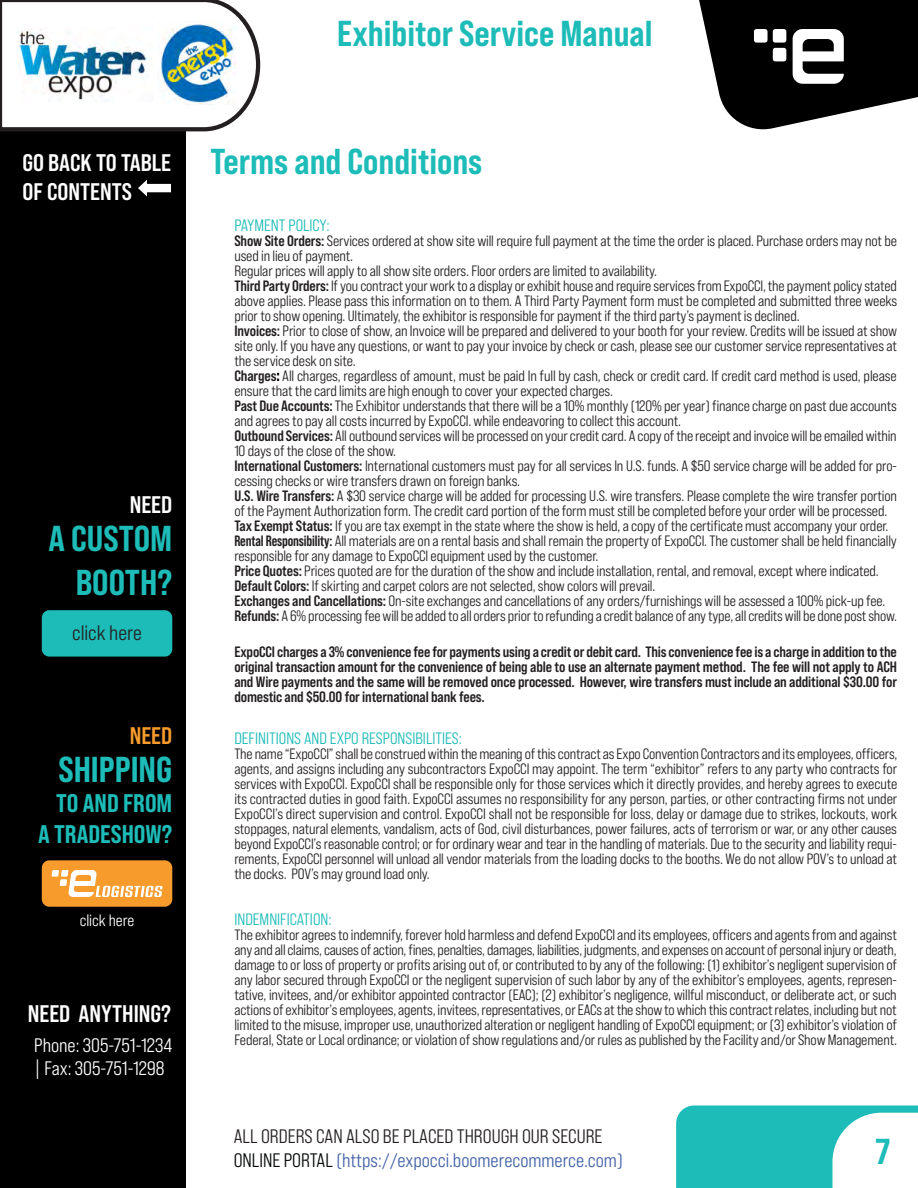
<style>
.page{position:relative;width:918px;height:1188px;background:#fff}
.page>*{position:absolute;margin:0;border:0;box-sizing:border-box;transform-origin:0 0}
.titulos{font:36px/43.2px "Bebas Neue Pro Semi Exp X Bold";color:#1dbcb8;text-align:right}
.t1{font:25.5px/30.6px "Bebas Neue Pro Semi Exp X Bold";color:#1dbcb8;text-align:right}
.t2{font:700 24px/28.8px "Bebas Neue Pro Semi Exp";color:#fff}
.t3{font:700 24px "Bebas Neue Pro Semi Exp";color:#f89b2d}
.t4{font:21px "Bebas Neue Pro Semi Exp Middle";color:#231f20}
.t5{font:19.5px/23.4px "Bebas Neue Pro Semi Exp Middle";color:#231f20}
.t6{font:19.5px/23.4px "Bebas Neue Pro Semi Exp Middle";color:#fff}
.informativopequeño{font:16.5px "Bebas Neue Pro Semi Exp Middle";color:#1dbcb8}
.t7{font:16.5px "Bebas Neue Pro Semi Exp Middle";color:#fff}
.informativopequeño-2{font:15px/15px "Bebas Neue Pro Semi Exp Middle";letter-spacing:-.01em;color:#231f20}
.informativopequeño-3{font:700 15px/15px "Bebas Neue Pro Semi Exp";letter-spacing:-.01em;color:#231f20;text-align:justify}
.s1{font-family:"Bebas Neue Pro Semi Exp";font-weight:700}
.s2{color:#000001}
.s3{font-family:"Bebas Neue Pro";font-weight:700}
.s4{color:#080a0a}
.s5{color:#4362a7}
</style>
<div class="page">
<div style="left:0;top:0;width:186px;height:1188px;background:#000"></div>
<div style="left:42px;top:860px;width:130px;height:47px;background:#f89b2d;border-radius:8px"></div>
<svg style="left:699px;top:0;width:219px;height:130px"></svg>
<div style="left:754px;top:29px;width:14px;height:14px;background:#fff;border-radius:3px"></div>
<div style="left:773px;top:29px;width:13px;height:14px;background:#fff;border-radius:3px"></div>
<div style="left:773px;top:48px;width:13px;height:13px;background:#fff;border-radius:3px"></div>
<svg style="left:676px;top:1105px;width:242px;height:83px"></svg>
<div style="left:42px;top:610px;width:130px;height:47px;background:#1dbcb8;border-radius:8px"></div>
<svg style="left:52px;top:870px;width:110px;height:27px"></svg>
<svg style="left:138px;top:180px;width:33px;height:16px"></svg>
<svg style="left:0;top:0;width:261px;height:132px"></svg>
<img style="left:17px;top:27px;width:136px;height:75px">
<img style="left:158px;top:21px;width:78px;height:84px">
<div style="left:690px;top:1122px;width:134px;height:51px;background:#1dbcb8"></div>
<h1 class="titulos" style="left:337px;top:11px;width:317px">Exhibitor Service Manual</h1>
<h3 class="t2" style="left:22px;top:148px;width:150px">GO BACK TO TABLE<br>OF CONTENTS</h3>
<h3 class="t2" style="left:130px;top:489px;width:44px">NEED</h3>
<h1 class="titulos" style="left:49px;top:517px;width:125px">A CUSTOM<br>BOOTH?</h1>
<h3 class="t4" style="left:72px;top:621px;width:71px">click here</h3>
<h3 class="t3" style="left:130px;top:721px;width:44px">NEED</h3>
<h1 class="titulos" style="left:58px;top:747px;width:115px">SHIPPING</h1>
<h2 class="t1" style="left:38px;top:788px;width:136px">TO AND FROM<br>A TRADESHOW?</h2>
<p class="t7" style="left:80px;top:911px;width:56px">click here</p>
<h3 class="t2" style="left:28px;top:999px;width:145px">NEED ANYTHING?</h3>
<h3 class="t6" style="left:34px;top:1033px;width:140px">Phone: 305-751-1234 | Fax: 305-751-1298</h3>
<p class="titulos" style="left:211px;top:139px;width:273px">Terms and Conditions</p>
<p class="informativopequeño" style="left:234px;top:215px;width:97px">PAYMENT POLICY:</p>
<p class="informativopequeño-2" style="left:234px;top:233px;width:664px"><span class="s1">Show Site Orders:</span> Services ordered at show site will require full payment at the time the order is placed. Purchase orders may not be used in lieu of payment.</p>
<p class="informativopequeño-2" style="left:234px;top:263px;width:424px">Regular prices will apply to all show site orders. Floor orders are limited to availability.</p>
<p class="informativopequeño-2" style="left:234px;top:278px;width:664px;text-align:justify"><span class="s1">Third Party Orders:</span> If you contract your work to a display or exhibit house and require services from ExpoCCI, the payment policy stated above applies. Please pass this information on to them. A Third Party Payment form must be completed and submitted three weeks prior to show opening. Ultimately, the exhibitor is responsible for payment if the third party’s payment is declined.</p>
<p class="informativopequeño-2" style="left:234px;top:323px;width:664px;text-align:justify"><span class="s1">Invoices:</span> Prior to close of show, an Invoice will be prepared and delivered to your booth for your review. Credits will be issued at show site only. If you have any questions, or want to pay your invoice by check or cash, please see our customer service representatives at the service desk on site.</p>
<p class="informativopequeño-2" style="left:234px;top:368px;width:664px"><span class="s1">Charges</span><span class="s2">:</span> All charges, regardless of amount, must be paid In full by cash, check or credit card. If credit card method is used, please ensure that the card limits are high enough to cover your expected charges.</p>
<p class="informativopequeño-2" style="left:234px;top:398px;width:664px"><span class="s1">Past Due Accounts:</span> The Exhibitor understands that there will be a 10% monthly (120% per year) finance charge on past due accounts and agrees to pay all costs incurred by ExpoCCI. while endeavoring to collect this account.</p>
<p class="informativopequeño-2" style="left:234px;top:428px;width:664px"><span class="s1">Outbound Services:</span> All outbound services will be processed on your credit card. A copy of the receipt and invoice will be emailed within<br>10 days of the close of the show.</p>
<p class="informativopequeño-2" style="left:234px;top:458px;width:664px"><span class="s1">International Customers:</span> International customers must pay for all services In U.S. funds. A $50 service charge will be added for pro&shy;cessing checks or wire transfers drawn on foreign banks.</p>
<p class="informativopequeño-2" style="left:234px;top:488px;width:664px"><span class="s1">U.S. Wire Transfers:</span> A $30 service charge will be added for processing U.S. wire transfers. Please complete the wire transfer portion of the Payment Authorization form. The credit card portion of the form must still be completed before your order will be processed.</p>
<p class="informativopequeño-2" style="left:234px;top:518px;width:656px"><span class="s1">Tax Exempt Status:</span> If you are tax exempt in the state where the show is held, a copy of the certificate must accompany your order.</p>
<p class="informativopequeño-2" style="left:234px;top:533px;width:664px"><span class="s3">Rental Responsibility:</span> All materials are on a rental basis and shall remain the property of ExpoCCI. The customer shall be held financially responsible for any damage to ExpoCCI equipment used by the customer.</p>
<p class="informativopequeño-2" style="left:234px;top:563px;width:646px"><span class="s1">Price Quotes:</span> Prices quoted are for the duration of the show and include installation, rental, and removal, except where indicated.</p>
<p class="informativopequeño-2" style="left:234px;top:578px;width:423px"><span class="s1">Default Colors:</span> If skirting and carpet colors are not selected, show colors will prevail.</p>
<p class="informativopequeño-2" style="left:234px;top:593px;width:653px"><span class="s1">Exchanges and Cancellations:</span> On-site exchanges and cancellations of any orders/furnishings will be assessed a 100% pick-up fee.</p>
<p class="informativopequeño-2" style="left:234px;top:608px;width:664px"><span class="s1">Refunds:</span> A 6% processing fee will be added to all orders prior to refunding a credit balance of any type, all credits will be done post show.</p>
<p class="informativopequeño-3" style="left:234px;top:644px;width:664px">ExpoCCI charges a 3% convenience fee for payments using a credit or debit card. This convenience fee is a charge in addition to the original transaction amount for the convenience of being able to use an alternate payment method. The fee will not apply to ACH and Wire payments and the same will be removed once processed. However, wire transfers must include an additional $30.00 for domestic and $50.00 for international bank fees.</p>
<p class="informativopequeño" style="left:234px;top:728px;width:229px">DEFINITIONS AND EXPO RESPONSIBILITIES:</p>
<p class="informativopequeño-2" style="left:234px;top:746px;width:665px;text-align:justify">The name “ExpoCCI” shall be construed within the meaning of this contract as Expo Convention Contractors and its employees, officers, agents, and assigns including any subcontractors ExpoCCI may appoint. The term “exhibitor” refers to any party who contracts for services with ExpoCCI. ExpoCCI shall be responsible only for those services which it directly provides, and hereby agrees to execute its contracted duties in good faith. ExpoCCI assumes no responsibility for any person, parties, or other contracting firms not under ExpoCCI’s direct supervision and control. ExpoCCI shall not be responsible for loss, delay or damage due to strikes, lockouts, work stoppages, natural elements, vandalism, acts of God, civil disturbances, power failures, acts of terrorism or war, or any other causes beyond ExpoCCI’s reasonable control; or for ordinary wear and tear in the handling of materials. Due to the security and liability requi&shy;rements, ExpoCCI personnel will unload all vendor materials from the loading docks to the booths. We do not allow POV’s to unload at the docks. POV’s may ground load only.</p>
<p class="informativopequeño" style="left:234px;top:910px;width:99px">INDEMNIFICATION:</p>
<p class="informativopequeño-2" style="left:234px;top:927px;width:664px;text-align:justify">The exhibitor agrees to indemnify, forever hold harmless and defend ExpoCCI and its employees, officers and agents from and against any and all claims, causes of action, fines, penalties, damages, liabilities, judgments, and expenses on account of personal injury or death, damage to or loss of property or profits arising out of, or contributed to by any of the following: (1) exhibitor’s negligent supervision of any labor secured through ExpoCCI or the negligent supervision of such labor by any of the exhibitor’s employees, agents, represen&shy;tative, invitees, and/or exhibitor appointed contractor (EAC); (2) exhibitor’s negligence, willful misconduct, or deliberate act, or such actions of exhibitor’s employees, agents, invitees, representatives, or EACs at the show to which this contract relates, including but not limited to the misuse, improper use, unauthorized alteration or negligent handling of ExpoCCI equipment; or (3) exhibitor’s violation of Federal, State or Local ordinance; or violation of show regulations and/or rules as published by the Facility and/or Show Management.</p>
<h3 class="t5" style="left:234px;top:1125px;width:391px">ALL ORDERS CAN ALSO BE PLACED THROUGH OUR SECURE<br><span class="s4">ONLINE PORTAL</span> <span class="s5">(https://expocci.boomerecommerce.com)</span></h3>
<h1 class="titulos" style="left:876px;top:1130px;width:16px">7</h1>
</div>
